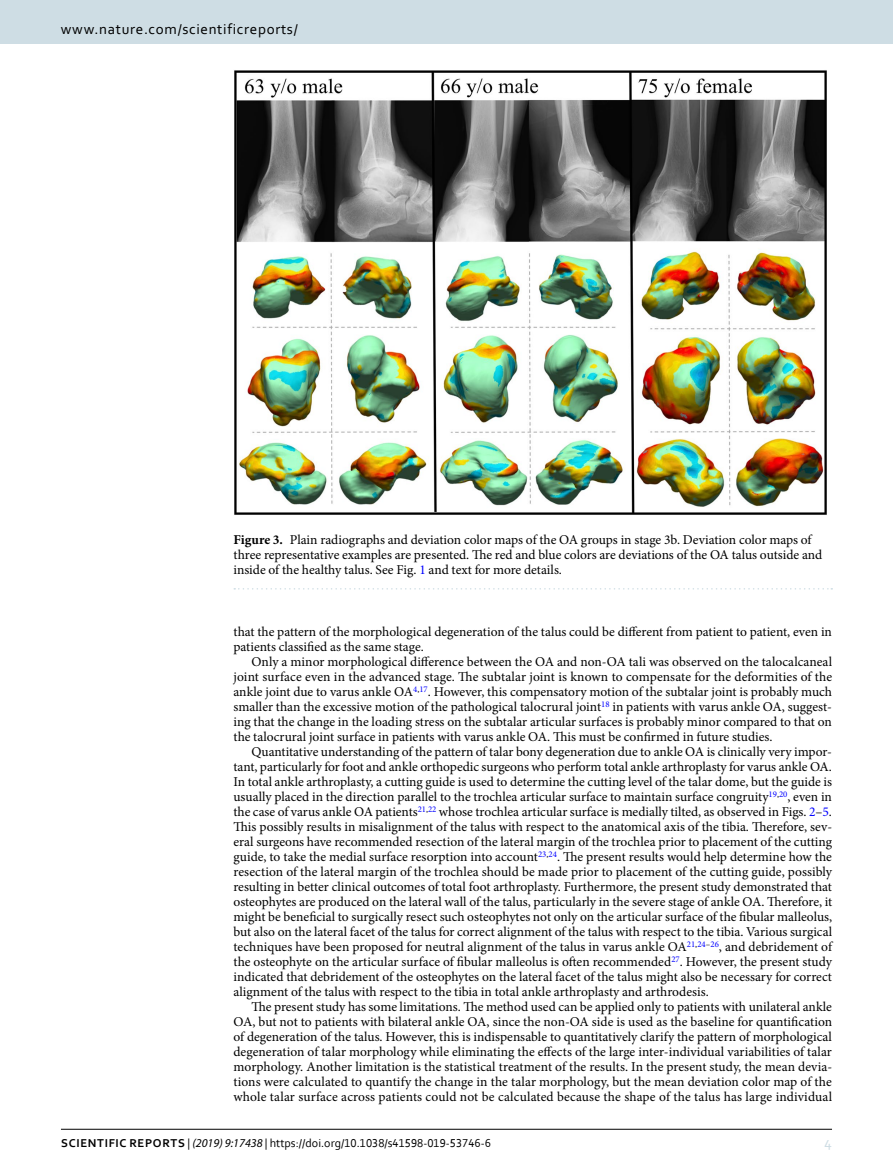
<style>
.page{position:relative;width:893px;height:1174px;background:#fff}
.page>*{position:absolute;margin:0;border:0;box-sizing:border-box;transform-origin:0 0}
.t1{font:15px "Corbel 2";letter-spacing:.045em;color:#000}
.t2{font:15px "Corbel 2";color:#cedde4}
.t3{font:13.5px/15px "Minion Pro";color:#000;text-align:justify}
.t4{font:12px "Corbel";color:#000}
.s1{font-weight:700}
.s2{color:#00f}
.s3{font-family:"Corbel Bold 2"}
.s4{font-family:"Corbel 2"}
.s5{font-family:"Myriad Pro";font-style:italic}
</style>
<div class="page">
<hr style="left:61px;top:1129px;width:771px;height:1px;background:#000">
<div style="left:0;top:0;width:893px;height:43px;background:#cedde4"></div>
<img style="left:234px;top:70px;width:593px;height:445px">
<svg style="left:234px;top:588px;width:598px;height:1px"></svg>
<p class="t1" style="left:61px;top:19px;width:238px">www.nature.com/scientificreports/</p>
<p class="t3" style="left:233px;top:532px;width:590px;text-align:left"><span class="s1">Figure 3.</span> Plain radiographs and deviation color maps of the OA groups in stage 3b. Deviation color maps of three representative examples are presented. The red and blue colors are deviations of the OA talus outside and inside of the healthy talus. See Fig. <span class="s2">1</span> and text for more details.</p>
<p class="t3" style="left:233px;top:624px;width:600px">that the pattern of the morphological degeneration of the talus could be different from patient to patient, even in patients classified as the same stage.</p>
<p class="t3" style="left:233px;top:654px;width:600px;text-indent:18px">Only a minor morphological difference between the OA and non-OA tali was observed on the talocalcaneal joint surface even in the advanced stage. The subtalar joint is known to compensate for the deformities of the ankle joint due to varus ankle OA<sup>4</sup><sup>,</sup><sup>17</sup>. However, this compensatory motion of the subtalar joint is probably much smaller than the excessive motion of the pathological talocrural joint<sup>18</sup> in patients with varus ankle OA, suggest&shy;ing that the change in the loading stress on the subtalar articular surfaces is probably minor compared to that on the talocrural joint surface in patients with varus ankle OA. This must be confirmed in future studies.</p>
<p class="t3" style="left:233px;top:744px;width:600px;text-indent:18px">Quantitative understanding of the pattern of talar bony degeneration due to ankle OA is clinically very impor&shy;tant, particularly for foot and ankle orthopedic surgeons who perform total ankle arthroplasty for varus ankle OA.<br>In total ankle arthroplasty, a cutting guide is used to determine the cutting level of the talar dome, but the guide is usually placed in the direction parallel to the trochlea articular surface to maintain surface congruity<sup>19</sup><sup>,</sup><sup>20</sup>, even in the case of varus ankle OA patients<sup>21</sup><sup>,</sup><sup>22</sup> whose trochlea articular surface is medially tilted, as observed in Figs. <span class="s2">2</span>–<span class="s2">5</span>.<br>This possibly results in misalignment of the talus with respect to the anatomical axis of the tibia. Therefore, sev&shy;eral surgeons have recommended resection of the lateral margin of the trochlea prior to placement of the cutting guide, to take the medial surface resorption into account<sup>23</sup><sup>,</sup><sup>24</sup>. The present results would help determine how the resection of the lateral margin of the trochlea should be made prior to placement of the cutting guide, possibly resulting in better clinical outcomes of total foot arthroplasty. Furthermore, the present study demonstrated that osteophytes are produced on the lateral wall of the talus, particularly in the severe stage of ankle OA. Therefore, it might be beneficial to surgically resect such osteophytes not only on the articular surface of the fibular malleolus, but also on the lateral facet of the talus for correct alignment of the talus with respect to the tibia. Various surgical techniques have been proposed for neutral alignment of the talus in varus ankle OA<sup>21</sup><sup>,</sup><sup>24</sup><sup>–</sup><sup>26</sup>, and debridement of the osteophyte on the articular surface of fibular malleolus is often recommended<sup>27</sup>. However, the present study indicated that debridement of the osteophytes on the lateral facet of the talus might also be necessary for correct alignment of the talus with respect to the tibia in total ankle arthroplasty and arthrodesis.</p>
<p class="t3" style="left:233px;top:999px;width:600px;text-indent:18px">The present study has some limitations. The method used can be applied only to patients with unilateral ankle OA, but not to patients with bilateral ankle OA, since the non-OA side is used as the baseline for quantification of degeneration of the talus. However, this is indispensable to quantitatively clarify the pattern of morphological degeneration of talar morphology while eliminating the effects of the large inter-individual variabilities of talar morphology. Another limitation is the statistical treatment of the results. In the present study, the mean devia&shy;tions were calculated to quantify the change in the talar morphology, but the mean deviation color map of the whole talar surface across patients could not be calculated because the shape of the talus has large individual</p>
<p class="t4" style="left:61px;top:1135px;width:431px"><span class="s3">SCIENTIFIC REPORTS</span> <span class="s4">|</span> <span class="s5">(2019) 9:17438</span> <span class="s4">|</span> https://doi.org/10.1038/s41598-019-53746-6</p>
<p class="t2" style="left:824px;top:1132px;width:9px">4</p>
</div>
